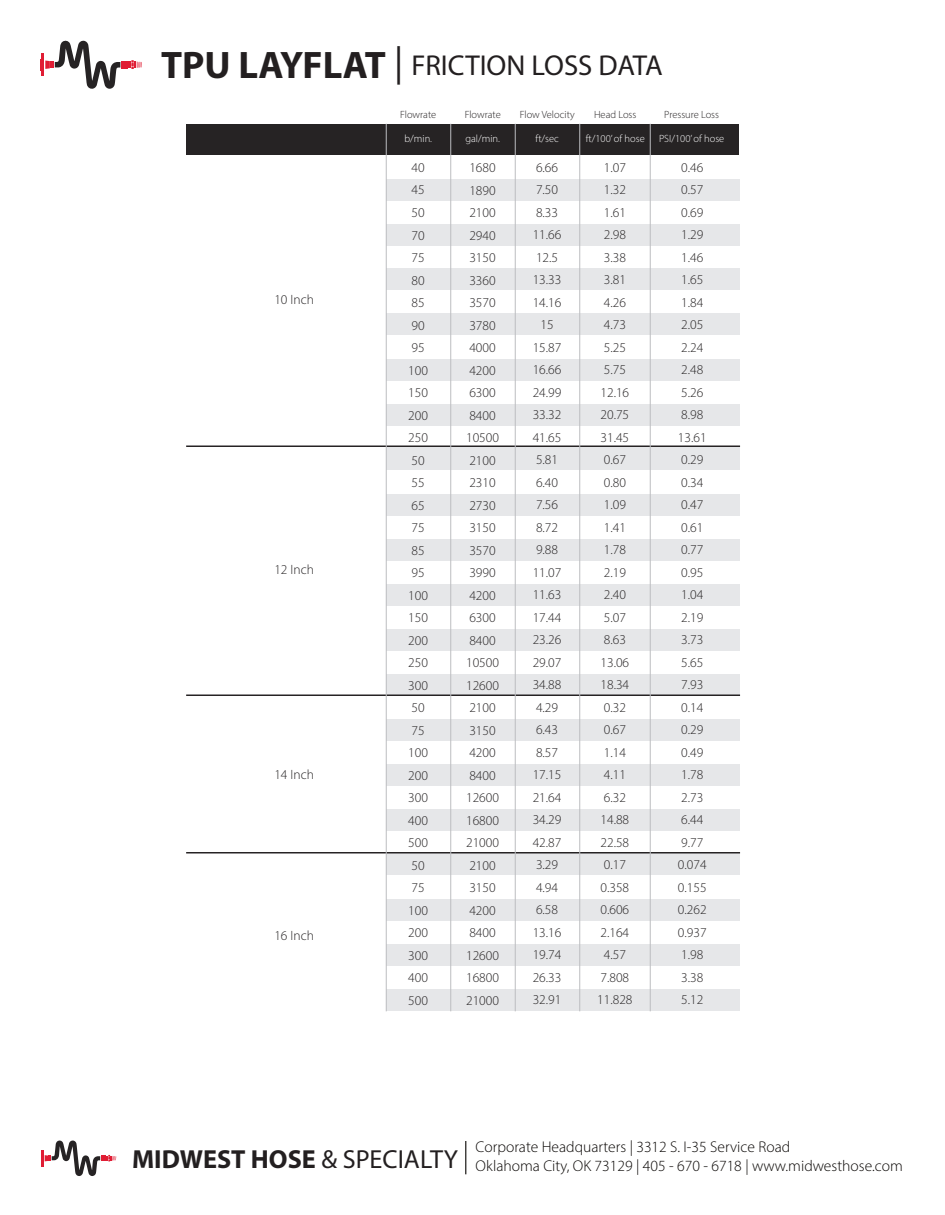
<style>
.page{position:relative;width:945px;height:1215px;background:#fff}
.page>*{position:absolute;margin:0;border:0;box-sizing:border-box;transform-origin:0 0}
.t1{font:28.8px "Myriad Pro";color:#231f20}
.t2{font:700 26.25px "Myriad Pro";color:#231f20}
.t3{font:300 15.6px/18.8px "Myriad Pro";color:#0a0705}
.t4{font:300 13.5px/22.5px "Myriad Pro";color:#262324}
.t5{font:300 10.5px "Myriad Pro";color:#262324}
.t6{font:300 10.5px "Myriad Pro";color:#fff}
.s1{font-weight:700;font-size:38.55px}
.s2{font-size:38.55px}
.s3{font-weight:400}
</style>
<div class="page">
<svg style="left:41px;top:1140px;width:76px;height:36px"></svg>
<hr style="left:465px;top:1141px;width:1px;height:33px;background:#0a0705">
<svg style="left:40px;top:40px;width:80px;height:49px"></svg>
<div style="left:121px;top:61px;width:7px;height:7px;background:#e01d34"></div>
<svg style="left:129px;top:60px;width:13px;height:9px"></svg>
<div style="left:386px;top:179px;width:354px;height:22px;background:#e6e7e9"></div>
<div style="left:386px;top:224px;width:354px;height:22px;background:#e6e7e9"></div>
<div style="left:386px;top:268px;width:354px;height:22px;background:#e6e7e9"></div>
<div style="left:386px;top:313px;width:354px;height:22px;background:#e6e7e9"></div>
<div style="left:386px;top:359px;width:354px;height:22px;background:#e6e7e9"></div>
<div style="left:386px;top:404px;width:354px;height:22px;background:#e6e7e9"></div>
<div style="left:386px;top:446px;width:354px;height:24px;background:#e6e7e9"></div>
<div style="left:386px;top:494px;width:354px;height:22px;background:#e6e7e9"></div>
<div style="left:386px;top:539px;width:354px;height:22px;background:#e6e7e9"></div>
<div style="left:386px;top:584px;width:354px;height:22px;background:#e6e7e9"></div>
<div style="left:386px;top:629px;width:354px;height:22px;background:#e6e7e9"></div>
<div style="left:386px;top:674px;width:354px;height:22px;background:#e6e7e9"></div>
<div style="left:386px;top:719px;width:354px;height:22px;background:#e6e7e9"></div>
<div style="left:386px;top:764px;width:354px;height:22px;background:#e6e7e9"></div>
<div style="left:386px;top:809px;width:354px;height:22px;background:#e6e7e9"></div>
<div style="left:386px;top:853px;width:354px;height:22px;background:#e6e7e9"></div>
<div style="left:386px;top:899px;width:354px;height:22px;background:#e6e7e9"></div>
<div style="left:386px;top:944px;width:354px;height:22px;background:#e6e7e9"></div>
<div style="left:386px;top:989px;width:354px;height:22px;background:#e6e7e9"></div>
<hr style="left:186px;top:446px;width:554px;height:1px;background:#262324">
<hr style="left:186px;top:695px;width:554px;height:1px;background:#262324">
<hr style="left:186px;top:852px;width:554px;height:2px;background:#262324">
<div style="left:187px;top:124px;width:552px;height:31px;background:#262324"></div>
<hr style="left:650px;top:124px;width:1px;height:887px;background:#bcbdc0">
<hr style="left:579px;top:124px;width:1px;height:887px;background:#bcbdc0">
<hr style="left:515px;top:124px;width:1px;height:887px;background:#bcbdc0">
<hr style="left:450px;top:124px;width:1px;height:887px;background:#bcbdc0">
<hr style="left:386px;top:124px;width:1px;height:887px;background:#bcbdc0">
<h1 class="t1" style="left:161px;top:47px;width:503px"><span class="s1">TPU LAYFLAT</span> <span class="s2">|</span> FRICTION LOSS DATA</h1>
<p class="t5" style="left:400px;top:108px;width:38px">Flowrate</p>
<p class="t5" style="left:465px;top:108px;width:38px">Flowrate</p>
<p class="t5" style="left:664px;top:108px;width:56px">Pressure Loss</p>
<p class="t5" style="left:520px;top:108px;width:56px">Flow Velocity</p>
<p class="t5" style="left:594px;top:108px;width:44px">Head Loss</p>
<p class="t4" style="left:274px;top:288px;width:41px">10 Inch</p>
<p class="t4" style="left:274px;top:559px;width:41px">12 Inch</p>
<p class="t4" style="left:274px;top:763px;width:41px">14 Inch</p>
<p class="t4" style="left:274px;top:924px;width:41px">16 Inch</p>
<p class="t6" style="left:404px;top:132px;width:29px">b/min.</p>
<p class="t6" style="left:536px;top:132px;width:25px">ft/sec</p>
<p class="t6" style="left:586px;top:132px;width:61px">ft/100’ of hose</p>
<p class="t6" style="left:465px;top:132px;width:36px">gal/min.</p>
<p class="t6" style="left:659px;top:132px;width:67px">PSI/100’ of hose</p>
<p class="t4" style="left:408px;top:156px;width:21px">40<br>45<br>50<br>70<br>75<br>80<br>85<br>90<br>95<br>100<br>150<br>200<br>250<br>50<br>55<br>65<br>75<br>85<br>95<br>100<br>150<br>200<br>250<br>300<br>50<br>75<br>100<br>200<br>300<br>400<br>500<br>50<br>75<br>100<br>200<br>300<br>400<br>500</p>
<p class="t4" style="left:466px;top:156px;width:34px">1680<br>1890<br>2100<br>2940<br>3150<br>3360<br>3570<br>3780<br>4000<br>4200<br>6300<br>8400<br>10500<br>2100<br>2310<br>2730<br>3150<br>3570<br>3990<br>4200<br>6300<br>8400<br>10500<br>12600<br>2100<br>3150<br>4200<br>8400<br>12600<br>16800<br>21000<br>2100<br>3150<br>4200<br>8400<br>12600<br>16800<br>21000</p>
<p class="t4" style="left:533px;top:156px;width:30px;text-align:center">6.66<br>7.50<br>8.33<br>11.66<br>12.5<br>13.33<br>14.16<br>15<br>15.87<br>16.66<br>24.99<br>33.32<br>41.65<br>5.81<br>6.40<br>7.56<br>8.72<br>9.88<br>11.07<br>11.63<br>17.44<br>23.26<br>29.07<br>34.88<br>4.29<br>6.43<br>8.57<br>17.15<br>21.64<br>34.29<br>42.87<br>3.29<br>4.94<br>6.58<br>13.16<br>19.74<br>26.33<br>32.91</p>
<p class="t4" style="left:597px;top:156px;width:37px;text-align:center">1.07<br>1.32<br>1.61<br>2.98<br>3.38<br>3.81<br>4.26<br>4.73<br>5.25<br>5.75<br>12.16<br>20.75<br>31.45<br>0.67<br>0.80<br>1.09<br>1.41<br>1.78<br>2.19<br>2.40<br>5.07<br>8.63<br>13.06<br>18.34<br>0.32<br>0.67<br>1.14<br>4.11<br>6.32<br>14.88<br>22.58<br>0.17<br>0.358<br>0.606<br>2.164<br>4.57<br>7.808<br>11.828</p>
<p class="t4" style="left:678px;top:156px;width:30px">0.46<br>0.57<br>0.69<br>1.29<br>1.46<br>1.65<br>1.84<br>2.05<br>2.24<br>2.48<br>5.26<br>8.98<br>13.61<br>0.29<br>0.34<br>0.47<br>0.61<br>0.77<br>0.95<br>1.04<br>2.19<br>3.73<br>5.65<br>7.93<br>0.14<br>0.29<br>0.49<br>1.78<br>2.73<br>6.44<br>9.77<br>0.074<br>0.155<br>0.262<br>0.937<br>1.98<br>3.38<br>5.12</p>
<h2 class="t2" style="left:132px;top:1142px;width:327px">MIDWEST HOSE <span class="s3">&amp; SPECIALTY</span></h2>
<p class="t3" style="left:476px;top:1138px;width:429px">Corporate Headquarters | 3312 S. I-35 Service Road<br>Oklahoma City, OK 73129 | 405 - 670 - 6718 | www.midwesthose.com</p>
</div>
